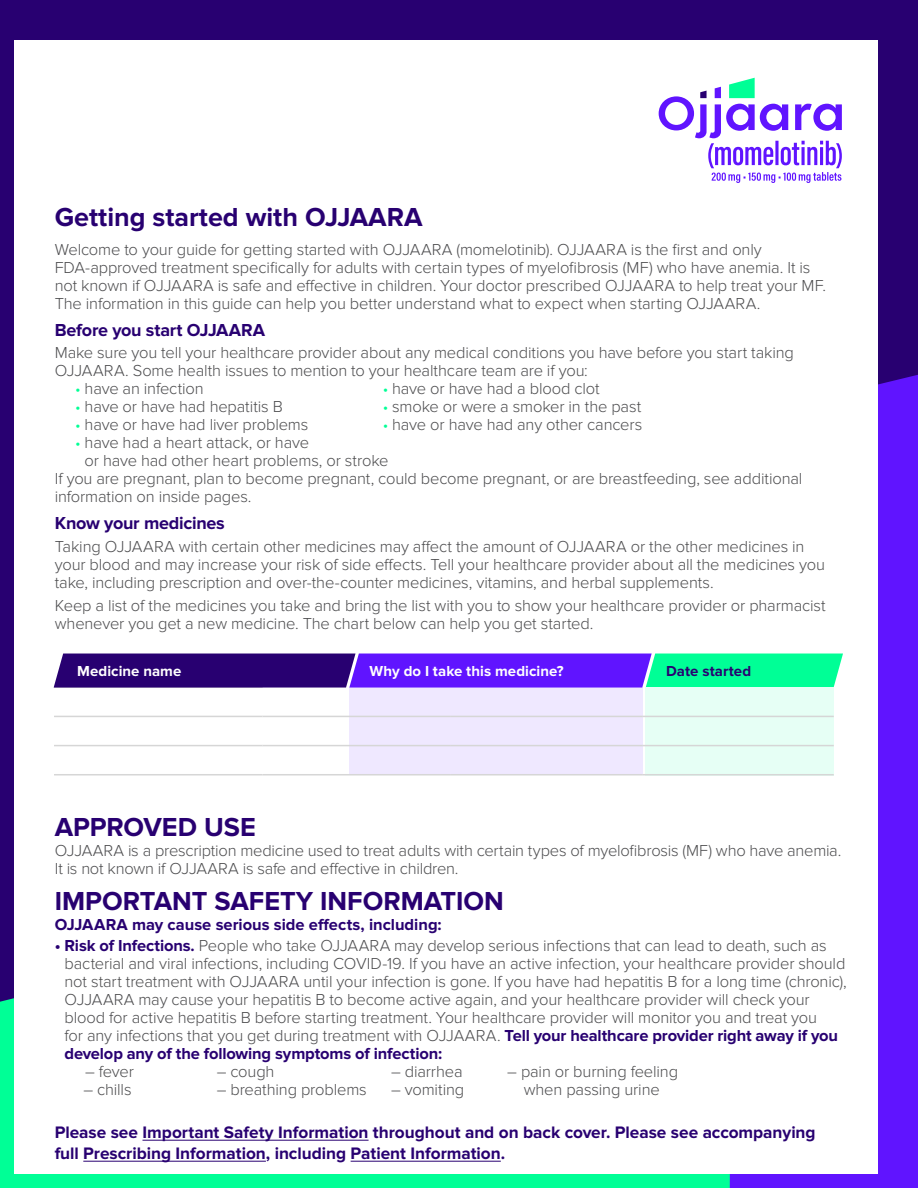
<style>
.page{position:relative;width:918px;height:1188px;background:#280071}
.page>*{position:absolute;margin:0;border:0;box-sizing:border-box;transform-origin:0 0}
.body_copy{font:700 27px "Proxima Nova";color:#280071}
.sub_title{font:700 18px "Proxima Nova";letter-spacing:-.015em;color:#280071}
.t1{font:700 17.25px/21px "Proxima Nova";color:#280071}
.body_copy-2{font:300 16.5px/18px "Proxima Nova";letter-spacing:-.01em;color:#4d4d4f}
.sub_title-2{font:300 16.5px/18px "Proxima Nova";letter-spacing:-.01em;color:#4d4d4f}
.body_copy-3{font:700 16.5px "Proxima Nova";color:#280071}
.body_copy-4{font:700 15px "Proxima Nova";letter-spacing:.005em;color:#fff}
.body_copy-5{font:700 15px "Proxima Nova";letter-spacing:.005em;color:#280071}
.s1{font-size:15.75px;color:#00ff96}
.s2{font-weight:700;color:#280071}
</style>
<div class="page">
<div style="left:0;top:998px;width:730px;height:190px;background:#00ff96"></div>
<div style="left:730px;top:375px;width:188px;height:813px;background:#6014ff"></div>
<div style="left:14px;top:40px;width:864px;height:1134px;background:#fff"></div>
<hr style="left:142px;top:1140px;width:227px;height:1px;background:#280071">
<hr style="left:83px;top:1161px;width:183px;height:1px;background:#280071">
<hr style="left:351px;top:1161px;width:150px;height:1px;background:#280071">
<svg style="left:659px;top:78px;width:183px;height:105px"></svg>
<div style="left:349px;top:688px;width:293px;height:87px;background:#efe8ff"></div>
<div style="left:646px;top:688px;width:188px;height:88px;background:#e6fff5"></div>
<hr style="left:54px;top:716px;width:209px;height:1px;background:#d6d6d6">
<hr style="left:54px;top:745px;width:209px;height:1px;background:#d6d6d6">
<hr style="left:54px;top:774px;width:209px;height:1px;background:#d6d6d6">
<hr style="left:263px;top:716px;width:187px;height:1px;background:#d6d6d6">
<hr style="left:450px;top:716px;width:193px;height:1px;background:#d6d6d6">
<hr style="left:643px;top:716px;width:191px;height:1px;background:#d6d6d6">
<hr style="left:263px;top:745px;width:187px;height:1px;background:#d6d6d6">
<hr style="left:450px;top:745px;width:193px;height:1px;background:#d6d6d6">
<hr style="left:643px;top:745px;width:191px;height:1px;background:#d6d6d6">
<hr style="left:263px;top:774px;width:187px;height:1px;background:#d6d6d6">
<hr style="left:450px;top:774px;width:193px;height:1px;background:#d6d6d6">
<hr style="left:643px;top:774px;width:191px;height:1px;background:#d6d6d6">
<svg style="left:54px;top:654px;width:789px;height:34px;background:#3a4bb2"></svg>
<p class="body_copy" style="left:55px;top:202px;width:369px">Getting started with OJJAARA</p>
<p class="body_copy-2" style="left:55px;top:241px;width:773px">Welcome to your guide for getting started with OJJAARA (momelotinib). OJJAARA is the first and only FDA-approved treatment specifically for adults with certain types of myelofibrosis (MF) who have anemia. It is not known if OJJAARA is safe and effective in children. Your doctor prescribed OJJAARA to help treat your MF.<br>The information in this guide can help you better understand what to expect when starting OJJAARA.</p>
<p class="sub_title" style="left:55px;top:320px;width:212px">Before you start OJJAARA</p>
<p class="body_copy-2" style="left:55px;top:344px;width:741px">Make sure you tell your healthcare provider about any medical conditions you have before you start taking<br>OJJAARA. Some health issues to mention to your healthcare team are if you:</p>
<p class="body_copy-2" style="left:75px;top:380px;width:130px"><span class="s1">•</span> have an infection</p>
<p class="body_copy-2" style="left:383px;top:380px;width:218px"><span class="s1">•</span> have or have had a blood clot</p>
<p class="body_copy-2" style="left:75px;top:398px;width:209px"><span class="s1">•</span> have or have had hepatitis B</p>
<p class="body_copy-2" style="left:383px;top:398px;width:260px"><span class="s1">•</span> smoke or were a smoker in the past</p>
<p class="body_copy-2" style="left:75px;top:416px;width:235px"><span class="s1">•</span> have or have had liver problems</p>
<p class="body_copy-2" style="left:383px;top:416px;width:261px"><span class="s1">•</span> have or have had any other cancers</p>
<p class="body_copy-2" style="left:85px;top:434px;width:305px;text-indent:-9px"><span class="s1">•</span> have had a heart attack, or have<br>or have had other heart problems, or stroke</p>
<p class="sub_title-2" style="left:55px;top:470px;width:749px">If you are pregnant, plan to become pregnant, could become pregnant, or are breastfeeding, see additional information on inside pages.</p>
<p class="sub_title" style="left:55px;top:513px;width:172px">Know your medicines</p>
<p class="body_copy-2" style="left:55px;top:537px;width:772px">Taking OJJAARA with certain other medicines may affect the amount of OJJAARA or the other medicines in your blood and may increase your risk of side effects. Tell your healthcare provider about all the medicines you take, including prescription and over-the-counter medicines, vitamins, and herbal supplements.</p>
<p class="body_copy-2" style="left:55px;top:597px;width:773px">Keep a list of the medicines you take and bring the list with you to show your healthcare provider or pharmacist whenever you get a new medicine. The chart below can help you get started.</p>
<p class="body_copy-4" style="left:77px;top:662px;width:106px">Medicine name</p>
<p class="body_copy-4" style="left:370px;top:662px;width:196px">Why do I take this medicine?</p>
<p class="body_copy-5" style="left:666px;top:662px;width:87px">Date started</p>
<p class="body_copy" style="left:55px;top:811px;width:203px">APPROVED USE</p>
<p class="body_copy-2" style="left:55px;top:842px;width:788px">OJJAARA is a prescription medicine used to treat adults with certain types of myelofibrosis (MF) who have anemia.<br>It is not known if OJJAARA is safe and effective in children.</p>
<p class="body_copy" style="left:55px;top:885px;width:451px">IMPORTANT SAFETY INFORMATION</p>
<p class="body_copy-3" style="left:55px;top:915px;width:389px">OJJAARA may cause serious side effects, including:</p>
<p class="body_copy-2" style="left:65px;top:937px;width:784px;text-indent:-10px"><span class="s2">• Risk of Infections.</span> People who take OJJAARA may develop serious infections that can lead to death, such as bacterial and viral infections, including COVID-19. If you have an active infection, your healthcare provider should not start treatment with OJJAARA until your infection is gone. If you have had hepatitis B for a long time (chronic), OJJAARA may cause your hepatitis B to become active again, and your healthcare provider will check your blood for active hepatitis B before starting treatment. Your healthcare provider will monitor you and treat you<br>for any infections that you get during treatment with OJJAARA. <span class="s2">Tell your healthcare provider right away if you develop any of the following symptoms of infection:</span></p>
<p class="body_copy-2" style="left:85px;top:1063px;width:50px">– fever</p>
<p class="body_copy-2" style="left:217px;top:1063px;width:59px">– cough</p>
<p class="body_copy-2" style="left:391px;top:1063px;width:73px">– diarrhea</p>
<p class="body_copy-2" style="left:507px;top:1063px;width:172px">– pain or burning feeling</p>
<p class="body_copy-2" style="left:84px;top:1081px;width:50px">– chills</p>
<p class="body_copy-2" style="left:217px;top:1081px;width:152px">– breathing problems</p>
<p class="body_copy-2" style="left:391px;top:1081px;width:75px">– vomiting</p>
<p class="body_copy-2" style="left:524px;top:1081px;width:138px">when passing urine</p>
<p class="t1" style="left:55px;top:1122px;width:762px">Please see Important Safety Information throughout and on back cover. Please see accompanying full Prescribing Information, including Patient Information.</p>
</div>
